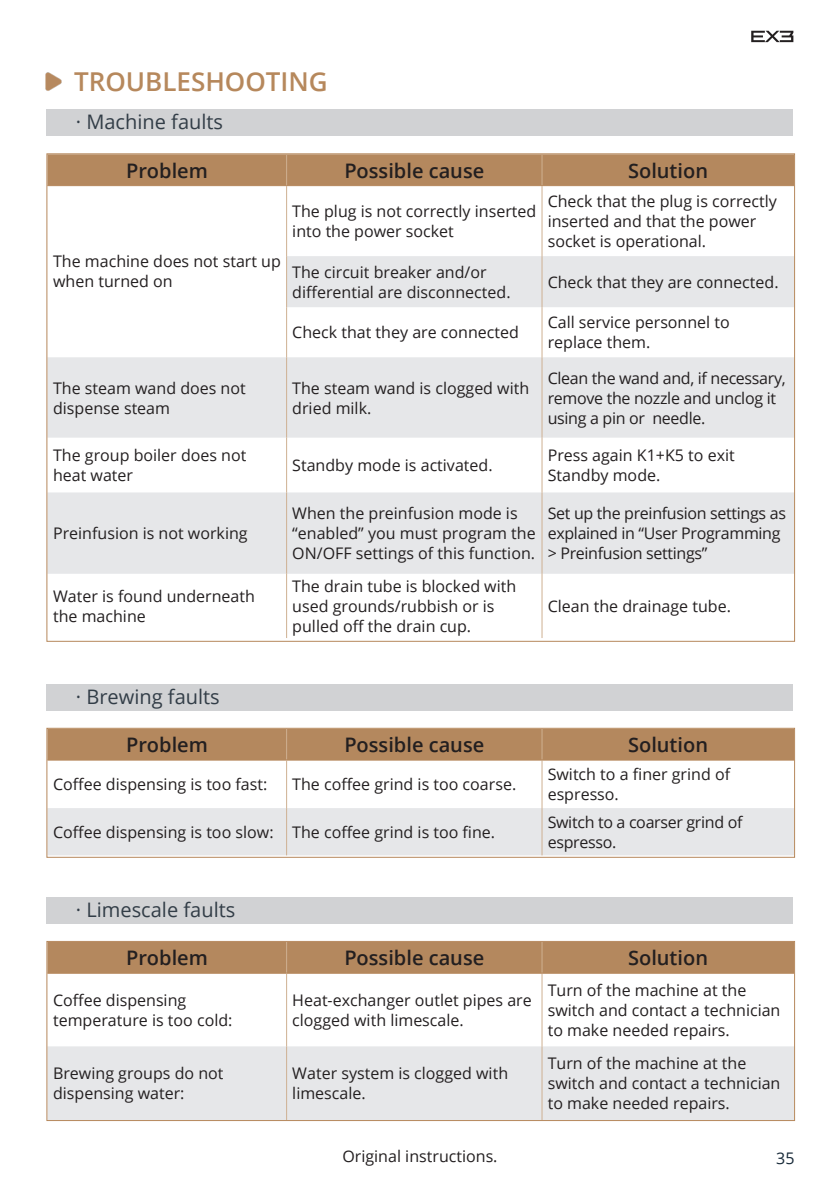
<style>
.page{position:relative;width:840px;height:1191px;background:#fff}
.page>*{position:absolute;margin:0;border:0;box-sizing:border-box;transform-origin:0 0}
.headline{font:600 26px "Open Sans";color:#b6885c}
.Paragraph_normal{font:600 20px "Open Sans";color:#231f20}
.subhead{font:20px "Open Sans";color:#323d47}
.Paragraph_normal-2{font:16px/20px "Open Sans";color:#231f20}
.Paragraph_normal-3{font:16px/20px "Open Sans";letter-spacing:-.02em;color:#231f20}
.t1{font:16px "Open Sans";color:#172938}
</style>
<div class="page">
<svg style="left:751px;top:31px;width:42px;height:11px"></svg>
<img style="left:45px;top:72px;width:17px;height:19px">
<div style="left:46px;top:109px;width:746px;height:27px;background:#d1d2d4"></div>
<div style="left:48px;top:155px;width:744px;height:30px;background:#b4885e"></div>
<svg style="left:48px;top:256px;width:744px;height:318px;fill:#e6e7e9"></svg>
<hr style="left:286px;top:186px;width:1px;height:70px;background:#ceb092">
<hr style="left:541px;top:186px;width:1px;height:70px;background:#ceb092">
<hr style="left:286px;top:256px;width:1px;height:51px;background:#ceb092">
<hr style="left:541px;top:256px;width:1px;height:51px;background:#ceb092">
<hr style="left:286px;top:307px;width:1px;height:50px;background:#ceb092">
<hr style="left:541px;top:307px;width:1px;height:50px;background:#ceb092">
<hr style="left:286px;top:357px;width:1px;height:80px;background:#ceb092">
<hr style="left:541px;top:357px;width:1px;height:80px;background:#ceb092">
<hr style="left:286px;top:437px;width:1px;height:55px;background:#ceb092">
<hr style="left:541px;top:437px;width:1px;height:55px;background:#ceb092">
<hr style="left:286px;top:492px;width:1px;height:82px;background:#ceb092">
<hr style="left:541px;top:492px;width:1px;height:82px;background:#ceb092">
<hr style="left:286px;top:574px;width:1px;height:64px;background:#ceb092">
<hr style="left:541px;top:574px;width:1px;height:64px;background:#ceb092">
<hr style="left:286px;top:154px;width:1px;height:31px;background:#cfb091">
<hr style="left:541px;top:154px;width:1px;height:31px;background:#cfb091">
<hr style="left:47px;top:185px;width:239px;height:1px;background:#b6885c">
<hr style="left:286px;top:185px;width:255px;height:1px;background:#b6885c">
<hr style="left:541px;top:185px;width:252px;height:1px;background:#b6885c">
<div style="left:46px;top:684px;width:746px;height:26px;background:#d1d2d4"></div>
<div style="left:48px;top:730px;width:744px;height:29px;background:#b4885e"></div>
<div style="left:48px;top:808px;width:744px;height:47px;background:#e6e7e9"></div>
<hr style="left:286px;top:760px;width:1px;height:48px;background:#ceb092">
<hr style="left:541px;top:760px;width:1px;height:48px;background:#ceb092">
<hr style="left:286px;top:808px;width:1px;height:47px;background:#ceb092">
<hr style="left:541px;top:808px;width:1px;height:47px;background:#ceb092">
<hr style="left:286px;top:729px;width:1px;height:30px;background:#cfb091">
<hr style="left:541px;top:729px;width:1px;height:30px;background:#cfb091">
<hr style="left:47px;top:759px;width:239px;height:1px;background:#b6885c">
<hr style="left:286px;top:759px;width:255px;height:1px;background:#b6885c">
<hr style="left:541px;top:759px;width:252px;height:1px;background:#b6885c">
<div style="left:46px;top:728px;width:748px;height:129px;border:1px solid #b6885c"></div>
<div style="left:46px;top:897px;width:746px;height:27px;background:#d1d2d4"></div>
<div style="left:48px;top:943px;width:744px;height:29px;background:#b4885e"></div>
<div style="left:48px;top:1046px;width:744px;height:73px;background:#e6e7e9"></div>
<hr style="left:286px;top:973px;width:1px;height:73px;background:#ceb092">
<hr style="left:541px;top:973px;width:1px;height:73px;background:#ceb092">
<hr style="left:286px;top:1046px;width:1px;height:74px;background:#ceb092">
<hr style="left:541px;top:1046px;width:1px;height:74px;background:#ceb092">
<hr style="left:286px;top:942px;width:1px;height:30px;background:#cfb091">
<hr style="left:541px;top:942px;width:1px;height:30px;background:#cfb091">
<hr style="left:47px;top:972px;width:239px;height:1px;background:#b6885c">
<hr style="left:286px;top:972px;width:255px;height:1px;background:#b6885c">
<hr style="left:541px;top:972px;width:252px;height:1px;background:#b6885c">
<div style="left:46px;top:941px;width:748px;height:180px;border:1px solid #b6885c"></div>
<p class="headline" style="left:74px;top:63px;width:255px">TROUBLESHOOTING</p>
<p class="subhead" style="left:76px;top:108px;width:149px">· Machine faults</p>
<p class="Paragraph_normal" style="left:126px;top:157px;width:83px">Problem</p>
<p class="Paragraph_normal" style="left:344px;top:157px;width:141px">Possible cause</p>
<p class="Paragraph_normal" style="left:627px;top:157px;width:81px">Solution</p>
<p class="Paragraph_normal-2" style="left:53px;top:251px;width:229px">The machine does not start up when turned on</p>
<p class="Paragraph_normal-2" style="left:292px;top:200px;width:245px">The plug is not correctly inserted into the power socket</p>
<p class="Paragraph_normal-2" style="left:547px;top:190px;width:230px">Check that the plug is correctly inserted and that the power socket is operational.</p>
<p class="Paragraph_normal-2" style="left:292px;top:261px;width:220px">The circuit breaker and/or differential are disconnected.</p>
<p class="Paragraph_normal-2" style="left:547px;top:271px;width:232px">Check that they are connected.</p>
<p class="Paragraph_normal-2" style="left:292px;top:322px;width:228px">Check that they are connected</p>
<p class="Paragraph_normal-2" style="left:547px;top:312px;width:183px">Call service personnel to replace them.</p>
<p class="Paragraph_normal-2" style="left:53px;top:377px;width:194px">The steam wand does not dispense steam</p>
<p class="Paragraph_normal-2" style="left:292px;top:377px;width:238px">The steam wand is clogged with dried milk.</p>
<p class="Paragraph_normal-3" style="left:547px;top:367px;width:239px">Clean the wand and, if necessary, remove the nozzle and unclog it using a pin or needle.</p>
<p class="Paragraph_normal-2" style="left:53px;top:445px;width:195px">The group boiler does not heat water</p>
<p class="Paragraph_normal-2" style="left:292px;top:455px;width:202px">Standby mode is activated.</p>
<p class="Paragraph_normal-2" style="left:547px;top:445px;width:188px">Press again K1+K5 to exit<br>Standby mode.</p>
<p class="Paragraph_normal-2" style="left:53px;top:523px;width:196px">Preinfusion is not working</p>
<p class="Paragraph_normal-2" style="left:292px;top:503px;width:245px">When the preinfusion mode is “enabled” you must program the<br>ON/OFF settings of this function.</p>
<p class="Paragraph_normal-3" style="left:547px;top:503px;width:240px">Set up the preinfusion settings as explained in “User Programming &gt; Preinfusion settings”</p>
<p class="Paragraph_normal-2" style="left:53px;top:586px;width:203px">Water is found underneath the machine</p>
<p class="Paragraph_normal-2" style="left:292px;top:576px;width:225px">The drain tube is blocked with used grounds/rubbish or is pulled off the drain cup.</p>
<p class="Paragraph_normal-2" style="left:547px;top:596px;width:185px">Clean the drainage tube.</p>
<p class="subhead" style="left:76px;top:683px;width:145px">· Brewing faults</p>
<p class="Paragraph_normal" style="left:126px;top:731px;width:83px">Problem</p>
<p class="Paragraph_normal" style="left:344px;top:731px;width:141px">Possible cause</p>
<p class="Paragraph_normal" style="left:627px;top:731px;width:81px">Solution</p>
<p class="Paragraph_normal-2" style="left:53px;top:773px;width:216px">Coffee dispensing is too fast:</p>
<p class="Paragraph_normal-2" style="left:292px;top:773px;width:225px">The coffee grind is too coarse.</p>
<p class="Paragraph_normal-2" style="left:547px;top:763px;width:184px">Switch to a finer grind of espresso.</p>
<p class="Paragraph_normal-2" style="left:53px;top:821px;width:222px">Coffee dispensing is too slow:</p>
<p class="Paragraph_normal-2" style="left:292px;top:821px;width:204px">The coffee grind is too fine.</p>
<p class="Paragraph_normal-3" style="left:547px;top:811px;width:196px">Switch to a coarser grind of espresso.</p>
<p class="subhead" style="left:76px;top:896px;width:161px">· Limescale faults</p>
<p class="Paragraph_normal" style="left:126px;top:944px;width:83px">Problem</p>
<p class="Paragraph_normal" style="left:344px;top:944px;width:141px">Possible cause</p>
<p class="Paragraph_normal" style="left:627px;top:944px;width:81px">Solution</p>
<p class="Paragraph_normal-2" style="left:53px;top:989px;width:135px">Coffee dispensing</p>
<p class="Paragraph_normal-2" style="left:53px;top:1009px;width:181px">temperature is too cold:</p>
<p class="Paragraph_normal-2" style="left:292px;top:989px;width:241px">Heat-exchanger outlet pipes are clogged with limescale.</p>
<p class="Paragraph_normal-2" style="left:547px;top:979px;width:234px">Turn of the machine at the switch and contact a technician to make needed repairs.</p>
<p class="Paragraph_normal-2" style="left:53px;top:1063px;width:172px">Brewing groups do not dispensing water:</p>
<p class="Paragraph_normal-2" style="left:292px;top:1063px;width:217px">Water system is clogged with limescale.</p>
<p class="Paragraph_normal-2" style="left:547px;top:1053px;width:234px">Turn of the machine at the switch and contact a technician to make needed repairs.</p>
<p class="Paragraph_normal-2" style="left:342px;top:1145px;width:156px">Original instructions.</p>
<p class="t1" style="left:775px;top:1147px;width:20px">35</p>
</div>
